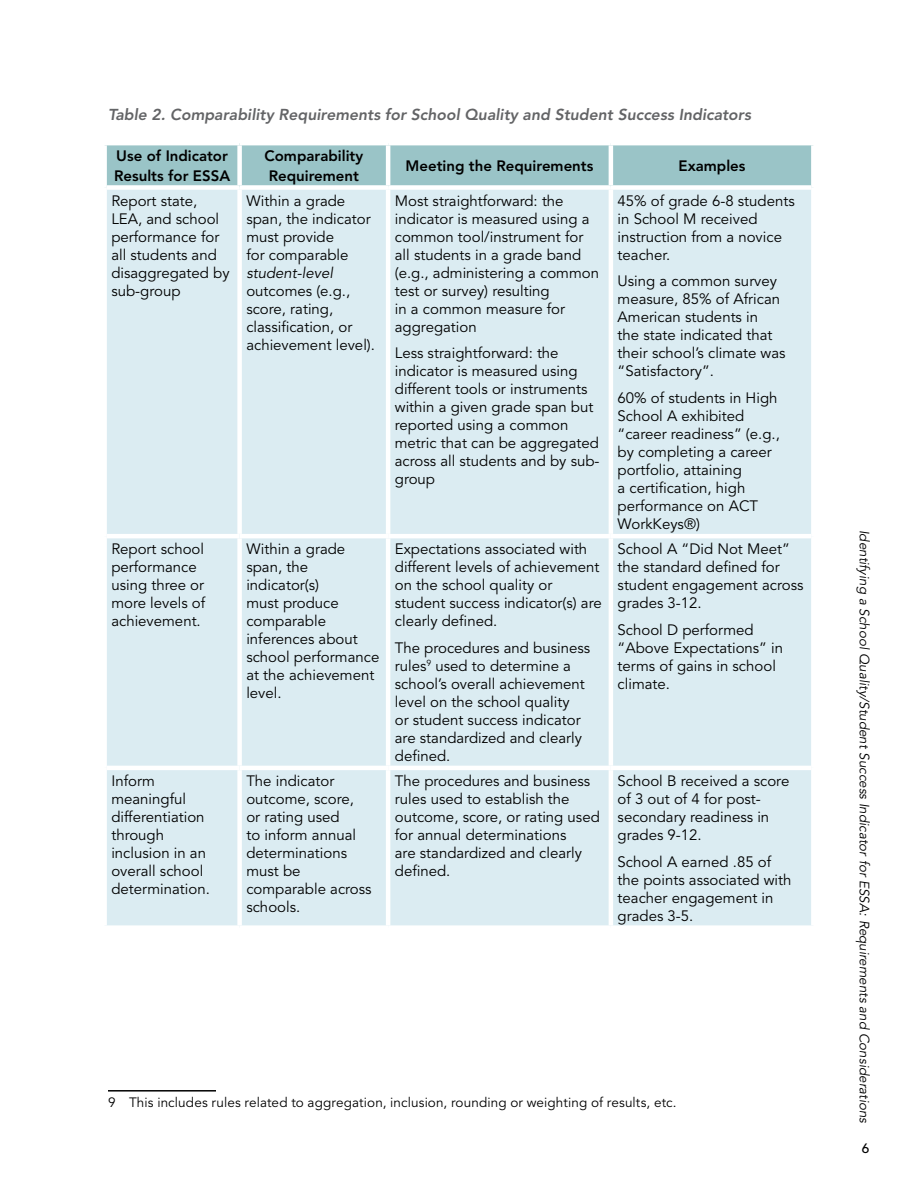
<style>
.page{position:relative;width:918px;height:1188px;background:#fff}
.page>*{position:absolute;margin:0;border:0;box-sizing:border-box;transform-origin:0 0}
.t1{font:italic 800 15.75px "Avenir LT Std";color:#636466}
.t2{font:15px/18px "Avenir LT Std";color:#000}
.t3{font:800 15px/19.5px "Avenir LT Std";color:#000}
.t4{font:italic 15px "Avenir LT Std";color:#000}
.t5{font:italic 13.5px "Avenir LT Std";color:#000}
.t6{font:13.5px "Avenir LT Std";letter-spacing:.01em;color:#000}
.t7{font:500 13.5px "Avenir LT Std";color:#000}
</style>
<div class="page">
<div style="left:107px;top:145px;width:704px;height:40px;background:#9ac4c7"></div>
<div style="left:107px;top:190px;width:704px;height:735px;background:#dbecf2"></div>
<div style="left:237px;top:145px;width:5px;height:40px;background:#fff"></div>
<hr style="left:386px;top:145px;width:4px;height:40px;background:#fff">
<hr style="left:609px;top:145px;width:4px;height:40px;background:#fff">
<div style="left:237px;top:190px;width:5px;height:344px;background:#fff"></div>
<hr style="left:386px;top:190px;width:4px;height:344px;background:#fff">
<hr style="left:609px;top:190px;width:4px;height:344px;background:#fff">
<div style="left:237px;top:538px;width:5px;height:228px;background:#fff"></div>
<hr style="left:386px;top:538px;width:4px;height:228px;background:#fff">
<hr style="left:609px;top:538px;width:4px;height:228px;background:#fff">
<div style="left:237px;top:770px;width:5px;height:155px;background:#fff"></div>
<hr style="left:386px;top:770px;width:4px;height:155px;background:#fff">
<hr style="left:609px;top:770px;width:4px;height:155px;background:#fff">
<hr style="left:107px;top:534px;width:133px;height:4px;background:#fff">
<hr style="left:240px;top:534px;width:148px;height:4px;background:#fff">
<hr style="left:388px;top:534px;width:223px;height:4px;background:#fff">
<hr style="left:611px;top:534px;width:200px;height:4px;background:#fff">
<hr style="left:107px;top:766px;width:133px;height:4px;background:#fff">
<hr style="left:240px;top:766px;width:148px;height:4px;background:#fff">
<hr style="left:388px;top:766px;width:223px;height:4px;background:#fff">
<hr style="left:611px;top:766px;width:200px;height:4px;background:#fff">
<hr style="left:108px;top:1090px;width:108px;height:2px;background:#000">
<p class="t1" style="left:108px;top:108px;width:645px">Table 2. Comparability Requirements for School Quality and Student Success Indicators</p>
<p class="t3" style="left:114px;top:148px;width:118px">Use of Indicator<br>Results for ESSA</p>
<p class="t3" style="left:265px;top:148px;width:100px">Comparability<br>Requirement</p>
<p class="t3" style="left:406px;top:157px;width:189px">Meeting the Requirements</p>
<p class="t3" style="left:679px;top:157px;width:68px">Examples</p>
<p class="t2" style="left:111px;top:193px;width:120px">Report state,<br>LEA, and school performance for all students and disaggregated by sub-group</p>
<p class="t2" style="left:246px;top:193px;width:126px">Within a grade span, the indicator must provide<br>for comparable</p>
<p class="t2" style="left:618px;top:192px;width:179px">45% of grade 6-8 students in School M received instruction from a novice teacher.</p>
<p class="t2" style="left:618px;top:274px;width:170px">Using a common survey measure, 85% of African<br>American students in<br>the state indicated that their school’s climate was “Satisfactory”.</p>
<p class="t2" style="left:618px;top:390px;width:164px">60% of students in High<br>School A exhibited “career readiness” (e.g., by completing a career portfolio, attaining<br>a certification, high performance on ACT<br>WorkKeys®)</p>
<p class="t2" style="left:395px;top:193px;width:206px">Most straightforward: the indicator is measured using a common tool/instrument for all students in a grade band (e.g., administering a common test or survey) resulting<br>in a common measure for aggregation</p>
<p class="t2" style="left:395px;top:346px;width:206px">Less straightforward: the indicator is measured using different tools or instruments within a given grade span but reported using a common metric that can be aggregated across all students and by sub&shy;group</p>
<p class="t4" style="left:246px;top:266px;width:88px">student-level</p>
<p class="t2" style="left:246px;top:283px;width:130px">outcomes (e.g., score, rating, classification, or achievement level).</p>
<p class="t2" style="left:111px;top:542px;width:95px">Report school performance using three or more levels of achievement.</p>
<p class="t2" style="left:246px;top:542px;width:135px">Within a grade span, the indicator(s)<br>must produce comparable inferences about school performance at the achievement level.</p>
<p class="t2" style="left:395px;top:542px;width:208px">Expectations associated with different levels of achievement on the school quality or student success indicator(s) are clearly defined.</p>
<p class="t2" style="left:395px;top:641px;width:197px">The procedures and business rules<sup>9</sup> used to determine a school’s overall achievement level on the school quality<br>or student success indicator are standardized and clearly defined.</p>
<p class="t2" style="left:618px;top:542px;width:187px">School A “Did Not Meet” the standard defined for student engagement across grades 3-12.</p>
<p class="t2" style="left:618px;top:623px;width:167px">School D performed “Above Expectations” in terms of gains in school climate.</p>
<p class="t2" style="left:111px;top:773px;width:100px">Inform meaningful differentiation through inclusion in an overall school determination.</p>
<p class="t2" style="left:246px;top:773px;width:127px">The indicator outcome, score,<br>or rating used<br>to inform annual determinations must be comparable across schools.</p>
<p class="t2" style="left:395px;top:773px;width:207px">The procedures and business rules used to establish the outcome, score, or rating used for annual determinations<br>are standardized and clearly defined.</p>
<p class="t2" style="left:618px;top:772px;width:173px">School B received a score of 3 out of 4 for post&shy;secondary readiness in grades 9-12.</p>
<p class="t2" style="left:618px;top:853px;width:175px">School A earned .85 of the points associated with teacher engagement in grades 3-5.</p>
<p class="t6" style="left:108px;top:1097px;width:570px">9 This includes rules related to aggregation, inclusion, rounding or weighting of results, etc.</p>
<p class="t5" style="left:870px;top:530px;width:595px;rotate:90deg">Identifying a School Quality/Student Success Indicator for ESSA: Requirements and Considerations</p>
<p class="t7" style="left:862px;top:1141px;width:9px">6</p>
</div>
